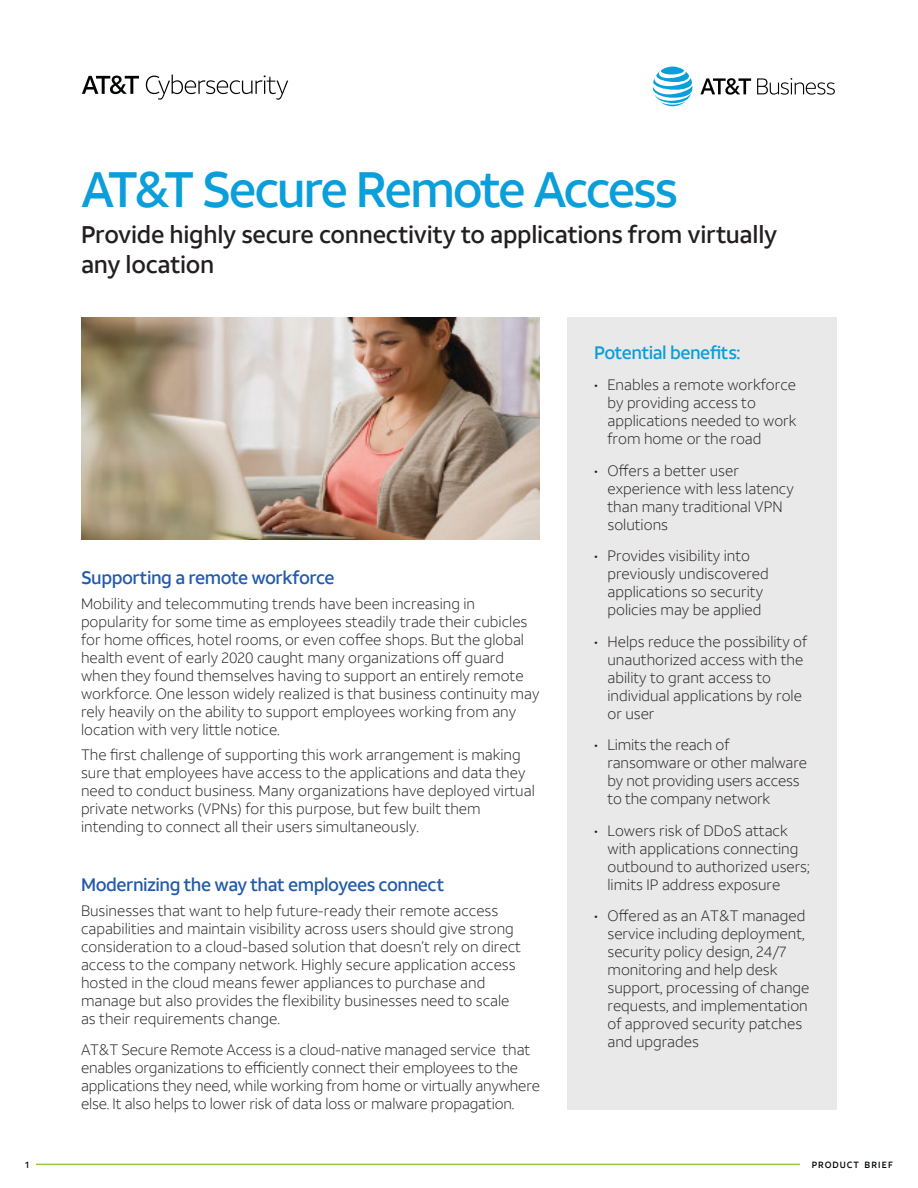
<style>
.page{position:relative;width:918px;height:1188px;background:#fff}
.page>*{position:absolute;margin:0;border:0;box-sizing:border-box;transform-origin:0 0}
.t1{font:500 49.5px "ATT Aleck Sans";letter-spacing:-.055em;color:#0a9eda}
.t2{font:500 24px/30px "ATT Aleck Sans";letter-spacing:-.01em;color:#231f20}
.t3{font:500 18px "ATT Aleck Sans";letter-spacing:-.025em;color:#225baa}
.t4{font:500 18px "ATT Aleck Sans";letter-spacing:-.025em;color:#0a9eda}
.t5{font:300 15px/18px "ATT Aleck Sans";color:#231f20}
.t6{font:500 9px "ATT Aleck Sans";letter-spacing:.095em;color:#020304}
</style>
<div class="page">
<svg style="left:653px;top:67px;width:39px;height:39px"></svg>
<svg style="left:700px;top:78px;width:51px;height:17px"></svg>
<svg style="left:757px;top:78px;width:78px;height:17px"></svg>
<svg style="left:82px;top:76px;width:57px;height:18px"></svg>
<svg style="left:146px;top:75px;width:142px;height:25px"></svg>
<hr style="left:36px;top:1164px;width:764px;height:1px;background:#95c93d">
<img style="left:81px;top:317px;width:459px;height:223px">
<div style="left:567px;top:317px;width:270px;height:793px;background:#e9e9e9"></div>
<h1 class="t1" style="left:81px;top:158px;width:599px">AT&amp;T Secure Remote Access</h1>
<h2 class="t2" style="left:81px;top:219px;width:698px">Provide highly secure connectivity to applications from virtually any location</h2>
<p class="t3" style="left:81px;top:567px;width:255px">Supporting a remote workforce</p>
<p class="t5" style="left:81px;top:595px;width:460px">Mobility and telecommuting trends have been increasing in popularity for some time as employees steadily trade their cubicles for home offices, hotel rooms, or even coffee shops. But the global health event of early 2020 caught many organizations off guard when they found themselves having to support an entirely remote workforce. One lesson widely realized is that business continuity may rely heavily on the ability to support employees working from any location with very little notice.</p>
<p class="t5" style="left:81px;top:745px;width:455px">The first challenge of supporting this work arrangement is making sure that employees have access to the applications and data they need to conduct business. Many organizations have deployed virtual private networks (VPNs) for this purpose, but few built them intending to connect all their users simultaneously.</p>
<p class="t3" style="left:81px;top:873px;width:365px">Modernizing the way that employees connect</p>
<p class="t5" style="left:81px;top:901px;width:441px">Businesses that want to help future-ready their remote access capabilities and maintain visibility across users should give strong consideration to a cloud-based solution that doesn’t rely on direct access to the company network. Highly secure application access hosted in the cloud means fewer appliances to purchase and manage but also provides the flexibility businesses need to scale as their requirements change.</p>
<p class="t5" style="left:81px;top:1041px;width:461px">AT&amp;T Secure Remote Access is a cloud-native managed service that enables organizations to efficiently connect their employees to the applications they need, while working from home or virtually anywhere else. It also helps to lower risk of data loss or malware propagation.</p>
<p class="t4" style="left:594px;top:341px;width:148px">Potential benefits:</p>
<p class="t5" style="left:608px;top:376px;width:190px;text-indent:-14px">• Enables a remote workforce by providing access to applications needed to work from home or the road</p>
<p class="t5" style="left:608px;top:462px;width:188px;text-indent:-14px">• Offers a better user experience with less latency than many traditional VPN solutions</p>
<p class="t5" style="left:608px;top:547px;width:163px;text-indent:-14px">• Provides visibility into previously undiscovered applications so security policies may be applied</p>
<p class="t5" style="left:608px;top:633px;width:201px;text-indent:-14px">• Helps reduce the possibility of unauthorized access with the ability to grant access to individual applications by role or user</p>
<p class="t5" style="left:608px;top:736px;width:201px;text-indent:-14px">• Limits the reach of ransomware or other malware by not providing users access to the company network</p>
<p class="t5" style="left:608px;top:822px;width:204px;text-indent:-14px">• Lowers risk of DDoS attack with applications connecting outbound to authorized users; limits IP address exposure</p>
<p class="t5" style="left:608px;top:907px;width:203px;text-indent:-14px">• Offered as an AT&amp;T managed service including deployment, security policy design, 24/7 monitoring and help desk support, processing of change requests, and implementation of approved security patches and upgrades</p>
<p class="t6" style="left:25px;top:1159px;width:5px">1</p>
<p class="t6" style="left:812px;top:1159px;width:83px">PRODUCT BRIEF</p>
</div>
